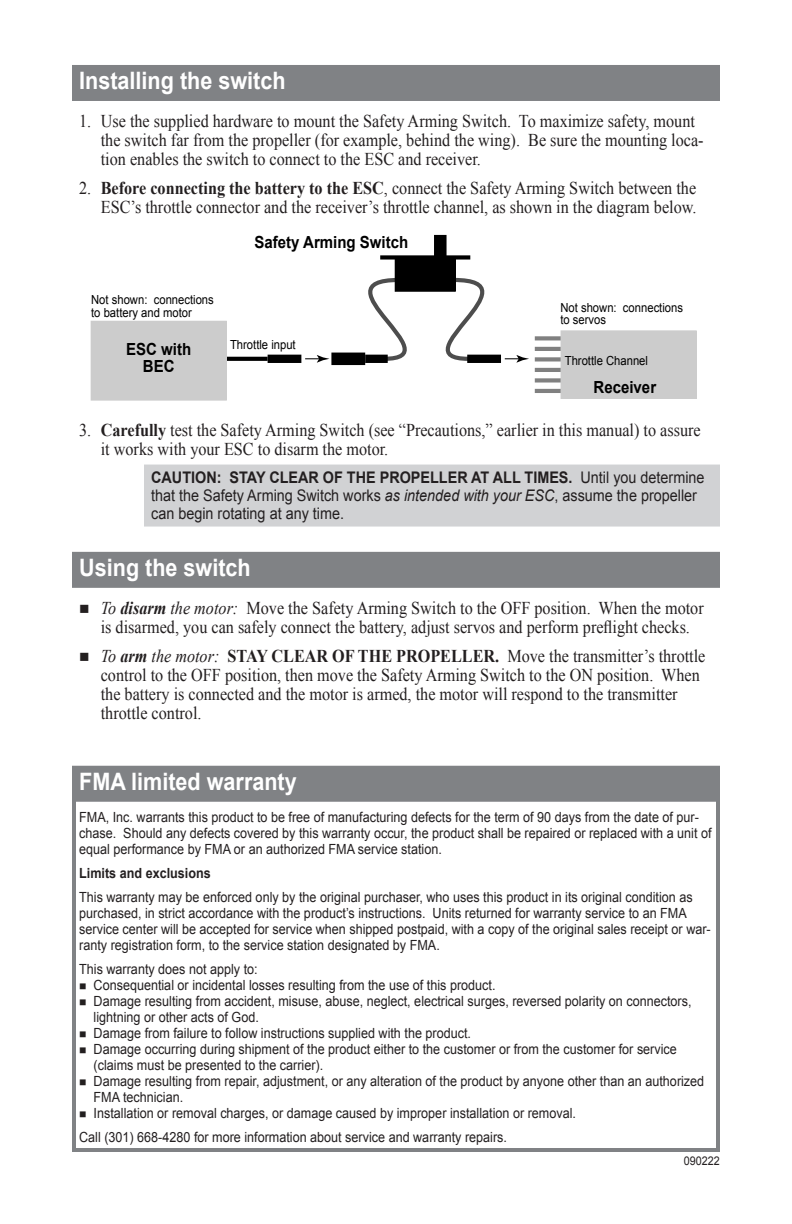
<style>
.page{position:relative;width:792px;height:1224px;background:#fff}
.page>*{position:absolute;margin:0;border:0;box-sizing:border-box;transform-origin:0 0}
.t1{font:700 24px "Arial";color:#fff;scale:.9 1}
.t2{font:18px/19px "Times New Roman";color:#231f20;scale:.9 1}
.t3{font:700 16.6px/16.6px "Arial";color:#000;text-align:center;scale:.9 1}
.t4{font:16px/18px "Arial";color:#231f20;scale:.9 1}
.t5{font:14px/16px "Arial";color:#231f20;scale:.9 1}
.t6{font:700 14px "Arial";color:#231f20;scale:.9 1}
.t7{font:12.6px/12.6px "Arial";color:#000;scale:.9 1}
.t8{font:12px "Arial";color:#231f20;scale:.9 1}
.s1{font-weight:700}
.s2{font-style:italic}
.s3{font-weight:700;font-style:italic}
</style>
<div class="page">
<div style="left:72px;top:784px;width:648px;height:368px;border:4px solid #808285"></div>
<div style="left:72px;top:766px;width:648px;height:36px;background:#808285"></div>
<div style="left:72px;top:65px;width:648px;height:36px;background:#808285"></div>
<div style="left:144px;top:465px;width:576px;height:62px;background:#d1d2d4"></div>
<div style="left:72px;top:552px;width:648px;height:36px;background:#808285"></div>
<div style="left:395px;top:257px;width:60px;height:34px;background:#000"></div>
<div style="left:395px;top:257px;width:61px;height:35px;border:1px solid #000"></div>
<div style="left:380px;top:255px;width:90px;height:5px;background:#000"></div>
<div style="left:434px;top:235px;width:13px;height:34px;background:#000"></div>
<svg style="left:227px;top:357px;width:41px;height:4px"></svg>
<div style="left:268px;top:355px;width:33px;height:8px;background:#000"></div>
<div style="left:331px;top:353px;width:34px;height:12px;background:#000"></div>
<div style="left:91px;top:321px;width:135px;height:79px;background:#ccc"></div>
<div style="left:91px;top:321px;width:136px;height:80px;border:1px solid #ccc"></div>
<svg style="left:540px;top:357px;width:21px;height:4px"></svg>
<hr style="left:535px;top:368px;width:26px;height:4px;background:#808080">
<div style="left:535px;top:378px;width:26px;height:5px;background:#808080"></div>
<hr style="left:535px;top:389px;width:26px;height:4px;background:#808080">
<hr style="left:535px;top:347px;width:26px;height:4px;background:#808080">
<svg style="left:540px;top:336px;width:21px;height:4px"></svg>
<div style="left:561px;top:331px;width:135px;height:67px;background:#ccc"></div>
<div style="left:561px;top:330px;width:136px;height:69px;border:1px solid #ccc"></div>
<svg style="left:305px;top:276px;width:235px;height:87px"></svg>
<h1 class="t1" style="left:79px;top:65px;width:231px">Installing the switch</h1>
<p class="t2" style="left:101px;top:112px;width:671px;text-indent:-22px">1. Use the supplied hardware to mount the Safety Arming Switch. To maximize safety, mount the switch far from the propeller (for example, behind the wing). Be sure the mounting loca&shy;tion enables the switch to connect to the ESC and receiver.</p>
<p class="t2" style="left:79px;top:179px;width:687px;text-align:right">2. <span class="s1">Before connecting the battery to the ESC</span>, connect the Safety Arming Switch between the<br>ESC’s throttle connector and the receiver’s throttle channel, as shown in the diagram below.</p>
<p class="t3" style="left:255px;top:235px;width:172px">Safety Arming Switch</p>
<p class="t7" style="left:91px;top:294px;width:138px">Not shown: connections to battery and motor</p>
<p class="t3" style="left:126px;top:341px;width:74px">ESC with<br>BEC</p>
<p class="t7" style="left:230px;top:338px;width:75px">Throttle input</p>
<p class="t7" style="left:560px;top:301px;width:138px">Not shown: connections to servos</p>
<p class="t7" style="left:565px;top:354px;width:94px">Throttle Channel</p>
<p class="t3" style="left:594px;top:379px;width:71px">Receiver</p>
<p class="t2" style="left:101px;top:420px;width:668px;text-indent:-22px">3. <span class="s1">Carefully</span> test the Safety Arming Switch (see “Precautions,” earlier in this manual) to assure it works with your ESC to disarm the motor.</p>
<p class="t4" style="left:151px;top:468px;width:616px"><span class="s1">CAUTION: STAY CLEAR OF THE PROPELLER AT ALL TIMES.</span> Until you determine that the Safety Arming Switch works <span class="s2">as intended with your ESC</span>, assume the propeller can begin rotating at any time.</p>
<h1 class="t1" style="left:79px;top:552px;width:192px">Using the switch</h1>
<p class="t2" style="left:79px;top:599px;width:696px;text-align:center">■ <span class="s2">To</span> <span class="s3">disarm</span> <span class="s2">the motor:</span> Move the Safety Arming Switch to the OFF position. When the motor is disarmed, you can safely connect the battery, adjust servos and perform preflight checks.</p>
<p class="t2" style="left:101px;top:647px;width:673px;text-indent:-22px">■ <span class="s2">To</span> <span class="s3">arm</span> <span class="s2">the motor:</span> <span class="s1">STAY CLEAR OF THE PROPELLER.</span> Move the transmitter’s throttle control to the OFF position, then move the Safety Arming Switch to the ON position. When the battery is connected and the motor is armed, the motor will respond to the transmitter throttle control.</p>
<h1 class="t1" style="left:79px;top:766px;width:243px">FMA limited warranty</h1>
<p class="t5" style="left:79px;top:809px;width:704px">FMA, Inc. warrants this product to be free of manufacturing defects for the term of 90 days from the date of pur&shy;chase. Should any defects covered by this warranty occur, the product shall be repaired or replaced with a unit of equal performance by FMA or an authorized FMA service station.</p>
<p class="t6" style="left:79px;top:864px;width:148px">Limits and exclusions</p>
<p class="t5" style="left:79px;top:889px;width:703px">This warranty may be enforced only by the original purchaser, who uses this product in its original condition as purchased, in strict accordance with the product’s instructions. Units returned for warranty service to an FMA service center will be accepted for service when shipped postpaid, with a copy of the original sales receipt or war&shy;ranty registration form, to the service station designated by FMA.</p>
<p class="t5" style="left:79px;top:961px;width:200px">This warranty does not apply to:</p>
<p class="t5" style="left:79px;top:977px;width:464px">■ Consequential or incidental losses resulting from the use of this product.</p>
<p class="t5" style="left:94px;top:993px;width:666px;text-indent:-14px">■ Damage resulting from accident, misuse, abuse, neglect, electrical surges, reversed polarity on connectors, lightning or other acts of God.</p>
<p class="t5" style="left:79px;top:1025px;width:437px">■ Damage from failure to follow instructions supplied with the product.</p>
<p class="t5" style="left:94px;top:1041px;width:650px;text-indent:-14px">■ Damage occurring during shipment of the product either to the customer or from the customer for service (claims must be presented to the carrier).</p>
<p class="t5" style="left:94px;top:1073px;width:680px;text-indent:-14px">■ Damage resulting from repair, adjustment, or any alteration of the product by anyone other than an authorized<br>FMA technician.</p>
<p class="t5" style="left:79px;top:1101px;width:554px;line-height:24px">■ Installation or removal charges, or damage caused by improper installation or removal.<br>Call (301) 668-4280 for more information about service and warranty repairs.</p>
<p class="t8" style="left:684px;top:1153px;width:42px">090222</p>
</div>
